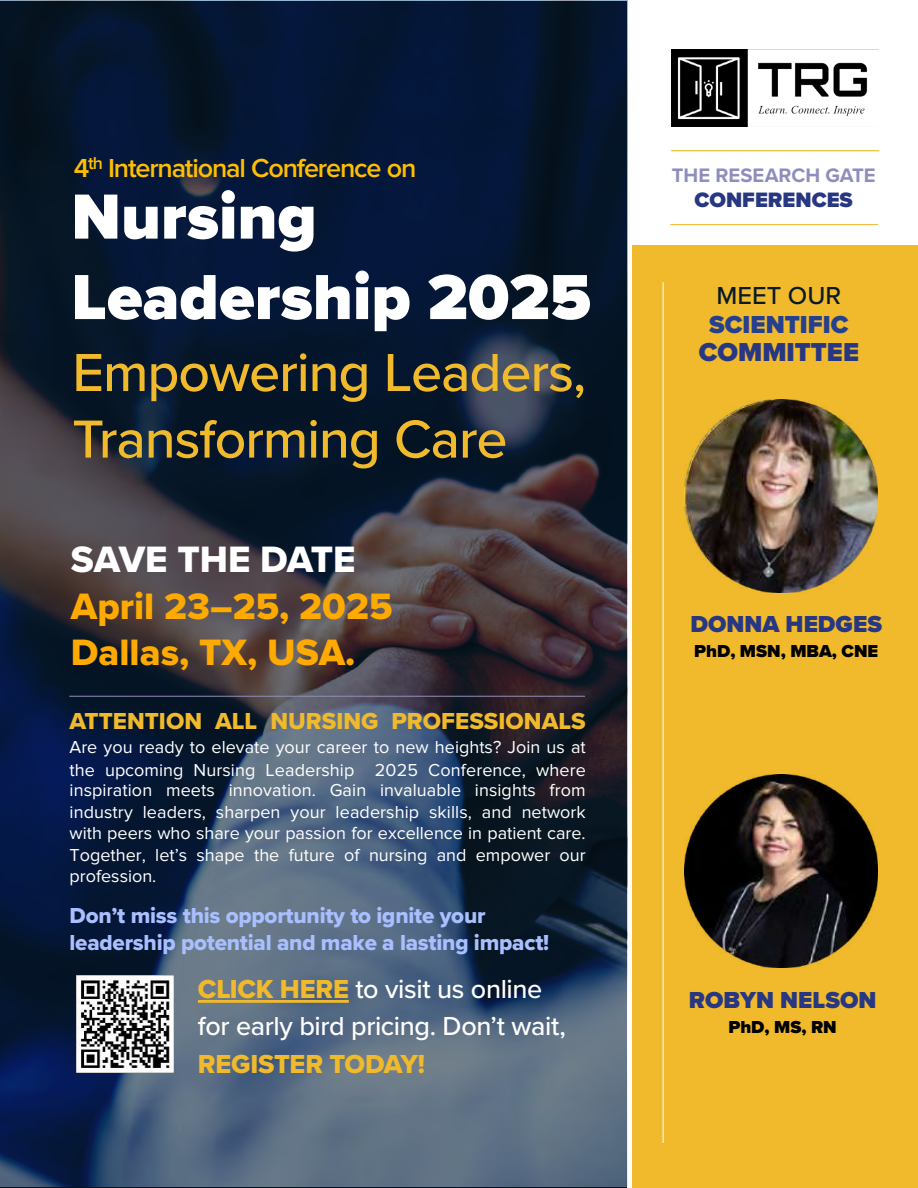
<style>
.page{position:relative;width:918px;height:1188px;background:#fff}
.page>*{position:absolute;margin:0;border:0;box-sizing:border-box;transform-origin:0 0}
.t1{font:900 66px/80.4px "Proxima Nova";color:#fff}
.t2{font:500 55.5px/66.6px "Proxima Nova";letter-spacing:-.02em;color:#f0ba2c}
.t3{font:38.1px/46px "Proxima Nova Extrabld";color:#fa0}
.t4{font:38.1px "Proxima Nova Extrabld";color:#fff}
.t5{font:500 27px/37.5px "Proxima Nova";letter-spacing:-.015em;color:#fff}
.t6{font:600 27px "Proxima Nova";letter-spacing:-.045em;color:#ffbf00}
.t7{font:27px "Proxima Nova Extrabld";letter-spacing:-.01em;color:#f0ba2c}
.t8{font:900 26.85px "Proxima Nova";color:#283782}
.t9{font:900 25.5px "Proxima Nova";color:#25408f}
.t10{font:500 25.5px "Proxima Nova";color:#091b28}
.t11{font:24px "Proxima Nova Extrabld";color:#f0ba2c}
.t12{font:900 24px "Proxima Nova";color:#283782}
.t13{font:22.5px/27px "Proxima Nova Extrabld";letter-spacing:-.01em;color:#aabfff}
.t14{font:900 21.6px "Proxima Nova";color:#283782}
.t15{font:700 20.25px "Proxima Nova";color:#8e8ebd}
.t16{font:18px/21.6px "Proxima Nova";color:#fff}
.t17{font:900 18px "Proxima Nova";color:#000}
.s1{font-family:"Proxima Nova Extrabld";font-weight:400;color:#f0ba2c}
</style>
<div class="page">
<div style="left:633px;top:246px;width:285px;height:942px;background:#f0ba2c"></div>
<img style="left:0;top:0;width:627px;height:1186px">
<img style="left:671px;top:49px;width:208px;height:78px">
<hr style="left:671px;top:150px;width:208px;height:1px;background:#f0ba2c">
<hr style="left:670px;top:224px;width:208px;height:1px;background:#f0ba2c">
<hr style="left:663px;top:282px;width:1px;height:861px;background:#fff">
<img style="left:684px;top:399px;width:194px;height:193px">
<img style="left:684px;top:774px;width:194px;height:193px">
<hr style="left:198px;top:1000px;width:151px;height:3px;background:#f0ba2c">
<img style="left:77px;top:976px;width:96px;height:97px">
<hr style="left:69px;top:696px;width:516px;height:1px;background:#928fb9">
<h3 class="t6" style="left:74px;top:153px;width:344px">4<sup>th</sup> International Conference on</h3>
<h1 class="t1" style="left:71px;top:176px;width:521px">Nursing<br>Leadership 2025</h1>
<h2 class="t2" style="left:72px;top:337px;width:515px">Empowering Leaders,<br>Transforming Care</h2>
<h3 class="t4" style="left:71px;top:531px;width:286px">SAVE THE DATE</h3>
<h3 class="t3" style="left:71px;top:583px;width:323px">April 23–25, 2025<br>Dallas, TX, USA.</h3>
<h3 class="t11" style="left:70px;top:703px;width:518px">ATTENTION ALL NURSING PROFESSIONALS</h3>
<p class="t16" style="left:70px;top:736px;width:518px;line-height:22.6px">Are you ready to elevate your career to new heights? Join us at the upcoming Nursing Leadership 2025 Conference, where</p>
<p class="t16" style="left:70px;top:780px;width:518px;text-align:justify">inspiration meets innovation. Gain invaluable insights from industry leaders, sharpen your leadership skills, and network with peers who share your passion for excellence in patient care.<br>Together, let’s shape the future of nursing and empower our profession.</p>
<p class="t13" style="left:70px;top:901px;width:481px">Don’t miss this opportunity to ignite your leadership potential and make a lasting impact!</p>
<h3 class="t5" style="left:198px;top:969px;width:370px"><span class="s1">CLICK HERE</span> to visit us online for early bird pricing. Don’t wait,</h3>
<h3 class="t7" style="left:198px;top:1044px;width:229px">REGISTER TODAY!</h3>
<p class="t15" style="left:672px;top:160px;width:205px">THE RESEARCH GATE</p>
<p class="t14" style="left:694px;top:183px;width:160px">CONFERENCES</p>
<h3 class="t10" style="left:717px;top:276px;width:126px">MEET OUR</h3>
<h3 class="t9" style="left:709px;top:305px;width:141px">SCIENTIFIC</h3>
<h3 class="t8" style="left:699px;top:332px;width:162px">COMMITTEE</h3>
<h3 class="t12" style="left:690px;top:606px;width:193px">DONNA HEDGES</h3>
<p class="t17" style="left:694px;top:638px;width:186px">PhD, MSN, MBA, CNE</p>
<h3 class="t12" style="left:689px;top:982px;width:189px">ROBYN NELSON</h3>
<p class="t17" style="left:728px;top:1014px;width:110px">PhD, MS, RN</p>
</div>
